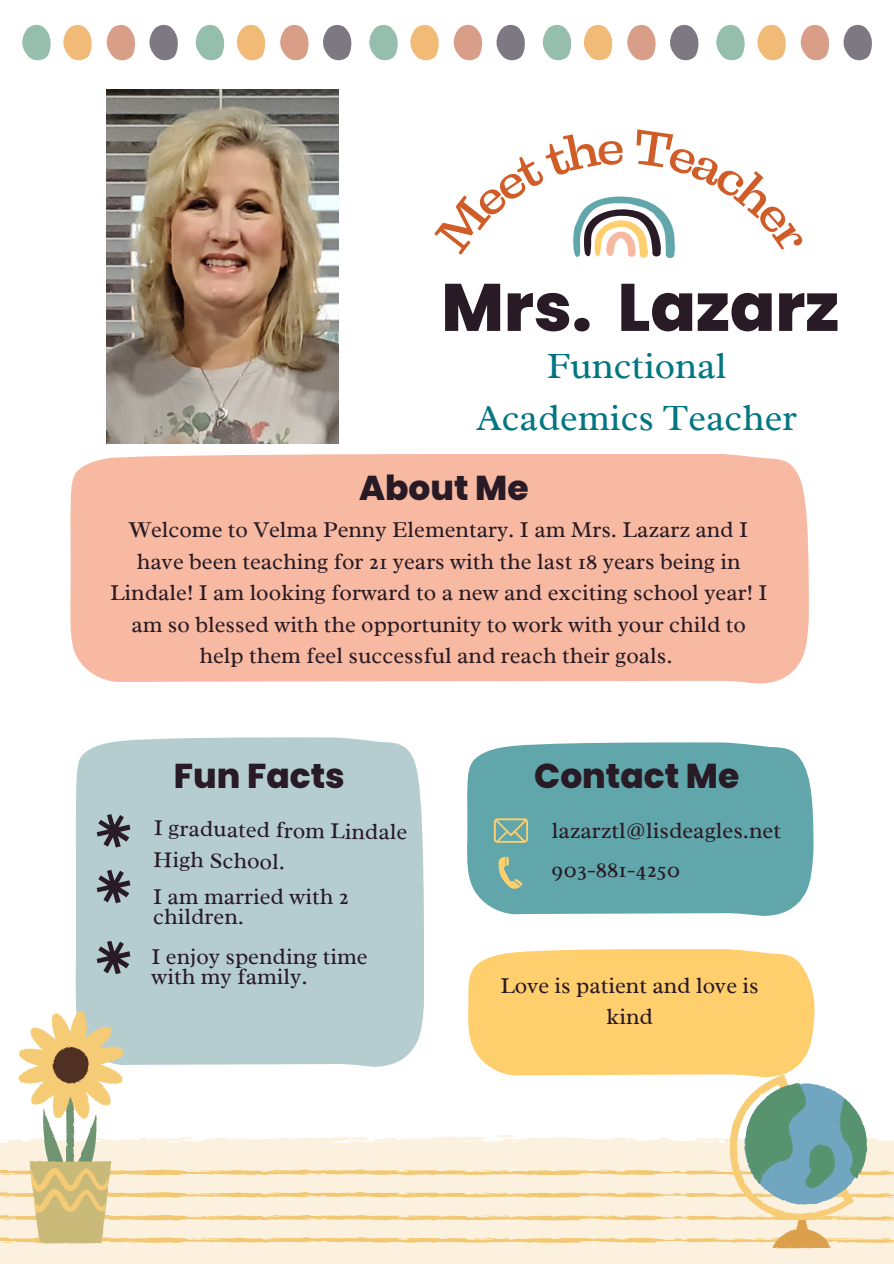
<style>
.page{position:relative;width:894px;height:1264px;background:#fff}
.page>*{position:absolute;margin:0;border:0;box-sizing:border-box;transform-origin:0 0}
.t1{font:800 66.9px "Poppins";color:#291b25}
.t2{font:37.35px/51.8px "Radley";color:#037682;text-align:center}
.t3{font:800 34.5px "Poppins";color:#291b25}
.t4{font:22.95px/31.5px "Radley";color:#291b25;text-align:center}
</style>
<div class="page">
<div style="left:71px;top:454px;width:737px;height:229px;background:#f7b9a1"></div>
<div style="left:76px;top:737px;width:348px;height:329px;background:#b5cdcf"></div>
<div style="left:467px;top:742px;width:346px;height:173px;background:#61a6ab"></div>
<svg style="left:498px;top:856px;width:24px;height:33px"></svg>
<svg style="left:493px;top:818px;width:34px;height:24px"></svg>
<svg style="left:97px;top:814px;width:33px;height:33px"></svg>
<svg style="left:97px;top:869px;width:33px;height:34px"></svg>
<svg style="left:97px;top:940px;width:33px;height:34px"></svg>
<svg style="left:0;top:1135px;width:893px;height:33px;background:#fbf2e1"></svg>
<svg style="left:0;top:1168px;width:893px;height:95px;background:#f9ebd0"></svg>
<svg style="left:468px;top:949px;width:398px;height:299px"></svg>
<svg style="left:22px;top:25px;width:29px;height:36px"></svg>
<svg style="left:195px;top:25px;width:30px;height:36px"></svg>
<svg style="left:369px;top:25px;width:29px;height:36px"></svg>
<svg style="left:542px;top:25px;width:29px;height:36px"></svg>
<svg style="left:716px;top:25px;width:29px;height:36px"></svg>
<svg style="left:63px;top:25px;width:29px;height:36px"></svg>
<svg style="left:236px;top:25px;width:30px;height:36px"></svg>
<svg style="left:410px;top:25px;width:29px;height:36px"></svg>
<svg style="left:583px;top:25px;width:29px;height:36px"></svg>
<svg style="left:757px;top:25px;width:29px;height:36px"></svg>
<svg style="left:106px;top:25px;width:29px;height:36px"></svg>
<svg style="left:280px;top:25px;width:29px;height:36px"></svg>
<svg style="left:453px;top:25px;width:29px;height:36px"></svg>
<svg style="left:627px;top:25px;width:29px;height:36px"></svg>
<svg style="left:800px;top:25px;width:29px;height:36px"></svg>
<svg style="left:149px;top:25px;width:29px;height:36px"></svg>
<svg style="left:323px;top:25px;width:29px;height:36px"></svg>
<svg style="left:496px;top:25px;width:29px;height:36px"></svg>
<svg style="left:670px;top:25px;width:29px;height:36px"></svg>
<svg style="left:843px;top:25px;width:29px;height:36px"></svg>
<svg style="left:18px;top:1010px;width:106px;height:233px"></svg>
<img style="left:107px;top:89px;width:231px;height:355px">
<svg style="left:573px;top:196px;width:102px;height:63px"></svg>
<h2 class="t1" style="left:441px;top:261px;width:399px">Mrs. Lazarz</h2>
<p class="t2" style="left:476px;top:340px;width:322px">Functional<br>Academics Teacher</p>
<p class="t3" style="left:359px;top:463px;width:171px">About Me</p>
<p class="t4" style="left:110px;top:514px;width:658px">Welcome to Velma Penny Elementary. I am Mrs. Lazarz and I have been teaching for 21 years with the last 18 years being in Lindale! I am looking forward to a new and exciting school year! I am so blessed with the opportunity to work with your child to help them feel successful and reach their goals.</p>
<p class="t3" style="left:174px;top:751px;width:172px">Fun Facts</p>
<p class="t3" style="left:534px;top:751px;width:206px">Contact Me</p>
<p class="t4" style="left:154px;top:811px;width:255px;rotate:1deg">I graduated from Lindale</p>
<p class="t4" style="left:551px;top:814px;width:230px">lazarztl@lisdeagles.net</p>
<p class="t4" style="left:154px;top:843px;width:133px;rotate:1deg">High School.</p>
<p class="t4" style="left:153px;top:886px;width:197px;line-height:20.4px;text-align:left">I am married with 2 children.</p>
<p class="t4" style="left:151px;top:945px;width:217px;line-height:20.4px;text-align:left">I enjoy spending time with my family.</p>
<p class="t4" style="left:551px;top:853px;width:130px">903-881-4250</p>
<p class="t4" style="left:500px;top:969px;width:260px">Love is patient and love is kind</p>
</div>
